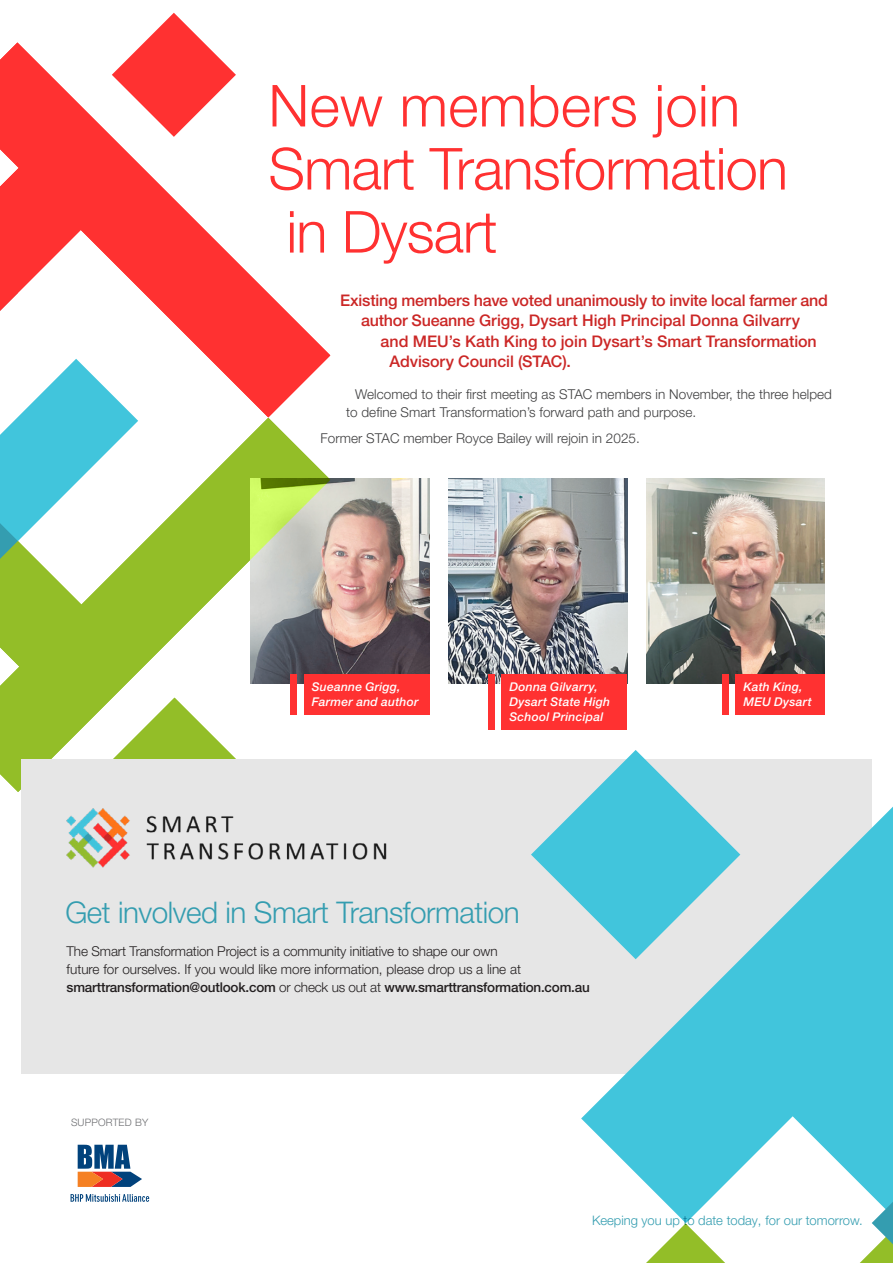
<style>
.page{position:relative;width:893px;height:1263px;background:#fff}
.page>*{position:absolute;margin:0;border:0;box-sizing:border-box;transform-origin:0 0}
.heading{font:300 58.05px "Helvetica Neue LT Pro";letter-spacing:-.015em;color:#ff3131}
.heading-2{font:300 58.05px "Helvetica Neue LT Pro";letter-spacing:.005em;color:#ff3131}
.t1{font:300 29.7px "Helvetica Neue LT Pro";letter-spacing:-.015em;color:#349db0}
.intro{font:500 16.05px "Helvetica Neue LT Pro";letter-spacing:-.005em;color:#cb2726}
.t2{font:300 13.5px/18px "Helvetica Neue LT Pro";letter-spacing:-.01em;color:#231f20}
.body{font:300 13.5px/18px "Helvetica Neue LT Pro";letter-spacing:.005em;color:#3e3e3f}
.t3{font:300 13.05px "Helvetica Neue LT Pro";color:#349db0}
.t4{font:italic 500 12px/15px "Helvetica Neue LT Pro";letter-spacing:.02em;color:#fff}
.t5{font:300 10.2px "Helvetica Neue LT Pro";letter-spacing:.02em;color:#6c6d70}
.s1{font-weight:500}
</style>
<div class="page">
<svg style="left:144px;top:13px;width:59px;height:29px"></svg>
<img style="left:646px;top:478px;width:179px;height:205px">
<img style="left:449px;top:478px;width:178px;height:205px">
<img style="left:330px;top:478px;width:99px;height:196px">
<svg style="left:0;top:418px;width:330px;height:374px"></svg>
<div style="left:290px;top:674px;width:7px;height:41px;background:#ff3131"></div>
<div style="left:304px;top:674px;width:125px;height:41px;background:#ff3131"></div>
<div style="left:722px;top:674px;width:6px;height:41px;background:#ff3131"></div>
<div style="left:735px;top:674px;width:90px;height:41px;background:#ff3131"></div>
<div style="left:488px;top:674px;width:6px;height:56px;background:#ff3131"></div>
<div style="left:501px;top:674px;width:126px;height:56px;background:#ff3131"></div>
<div style="left:21px;top:759px;width:851px;height:315px;background:#e6e6e6"></div>
<svg style="left:581px;top:807px;width:312px;height:395px;fill:#41c5dc"></svg>
<svg style="left:531px;top:750px;width:209px;height:209px"></svg>
<svg style="left:646px;top:1202px;width:247px;height:61px"></svg>
<svg style="left:78px;top:1145px;width:64px;height:42px"></svg>
<svg style="left:71px;top:1194px;width:78px;height:8px"></svg>
<img style="left:66px;top:808px;width:321px;height:60px">
<svg style="left:0;top:42px;width:330px;height:375px"></svg>
<p class="heading-2" style="left:268px;top:70px;width:473px">New members join</p>
<p class="heading" style="left:268px;top:133px;width:521px">Smart Transformation</p>
<p class="heading" style="left:286px;top:196px;width:213px">in Dysart</p>
<p class="intro" style="left:340px;top:290px;width:489px">Existing members have voted unanimously to invite local farmer and</p>
<p class="intro" style="left:361px;top:311px;width:441px">author Sueanne Grigg, Dysart High Principal Donna Gilvarry</p>
<p class="intro" style="left:381px;top:331px;width:438px">and MEU’s Kath King to join Dysart’s Smart Transformation</p>
<p class="intro" style="left:390px;top:352px;width:183px">Advisory Council (STAC).</p>
<p class="body" style="left:346px;top:385px;width:488px;text-indent:9px">Welcomed to their first meeting as STAC members in November, the three helped to define Smart Transformation’s forward path and purpose.</p>
<p class="body" style="left:320px;top:429px;width:321px">Former STAC member Royce Bailey will rejoin in 2025.</p>
<p class="t4" style="left:312px;top:679px;width:108px">Sueanne Grigg,<br>Farmer and author</p>
<p class="t4" style="left:743px;top:679px;width:70px">Kath King,<br>MEU Dysart</p>
<p class="t4" style="left:510px;top:679px;width:102px">Donna Gilvarry,<br>Dysart State High<br>School Principal</p>
<p class="t1" style="left:65px;top:894px;width:456px">Get involved in Smart Transformation</p>
<p class="t2" style="left:67px;top:942px;width:525px">The Smart Transformation Project is a community initiative to shape our own<br>future for ourselves. If you would like more information, please drop us a line at <span class="s1">smarttransformation@outlook.com</span> or check us out at <span class="s1">www.smarttransformation.com.au</span></p>
<p class="t5" style="left:71px;top:1116px;width:79px">SUPPORTED BY</p>
<p class="t3" style="left:592px;top:1212px;width:272px">Keeping you up to date today, for our tomorrow.</p>
</div>
